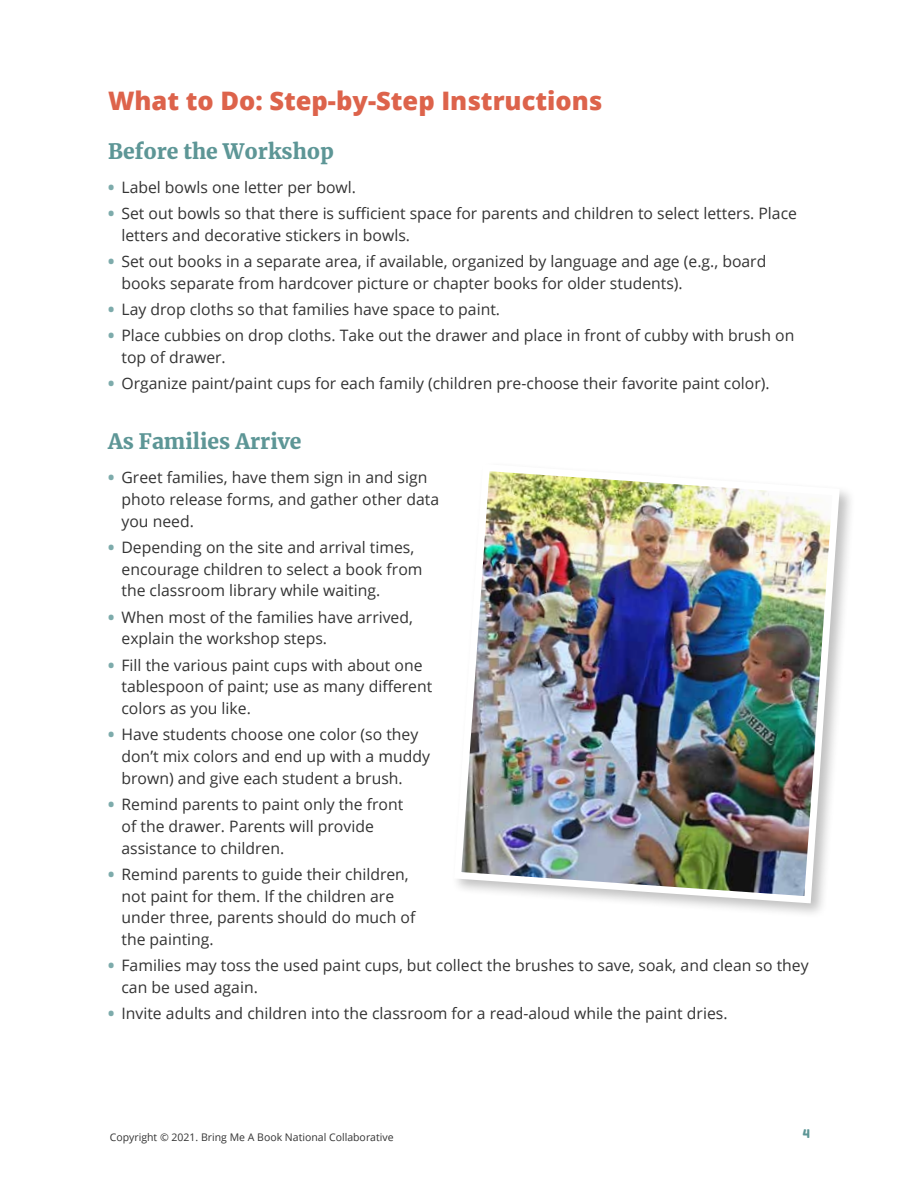
<style>
.page{position:relative;width:918px;height:1188px;background:#fff}
.page>*{position:absolute;margin:0;border:0;box-sizing:border-box;transform-origin:0 0}
.t1{font:800 25.5px "Open Sans";color:#dd634b}
.t2{font:900 21px "Merriweather";color:#5d9696}
.t3{font:15.75px/21.8px "Open Sans";color:#333}
.t4{font:12px "Fredoka One";color:#5d9696}
.t5{font:10.5px "Open Sans";color:#333}
.s1{font-weight:800;color:#7dabab}
</style>
<div class="page">
<div style="left:451px;top:461px;width:405px;height:459px;background:#000;opacity:.25"></div>
<img style="left:451px;top:461px;width:392px;height:446px">
<h1 class="t1" style="left:108px;top:81px;width:496px">What to Do: Step-by-Step Instructions</h1>
<h2 class="t2" style="left:108px;top:137px;width:227px">Before the Workshop</h2>
<p class="t3" style="left:108px;top:176px;width:250px"><span class="s1">•</span> Label bowls one letter per bowl.</p>
<p class="t3" style="left:121px;top:202px;width:677px;text-indent:-13px"><span class="s1">•</span> Set out bowls so that there is sufficient space for parents and children to select letters. Place letters and decorative stickers in bowls.</p>
<p class="t3" style="left:121px;top:250px;width:646px;text-indent:-13px"><span class="s1">•</span> Set out books in a separate area, if available, organized by language and age (e.g., board books separate from hardcover picture or chapter books for older students).</p>
<p class="t3" style="left:108px;top:298px;width:394px"><span class="s1">•</span> Lay drop cloths so that families have space to paint.</p>
<p class="t3" style="left:121px;top:324px;width:674px;text-indent:-13px"><span class="s1">•</span> Place cubbies on drop cloths. Take out the drawer and place in front of cubby with brush on top of drawer.</p>
<p class="t3" style="left:108px;top:372px;width:663px"><span class="s1">•</span> Organize paint/paint cups for each family (children pre-choose their favorite paint color).</p>
<h2 class="t2" style="left:108px;top:427px;width:195px">As Families Arrive</h2>
<p class="t3" style="left:121px;top:466px;width:319px;text-indent:-13px"><span class="s1">•</span> Greet families, have them sign in and sign photo release forms, and gather other data you need.</p>
<p class="t3" style="left:121px;top:536px;width:303px;text-indent:-13px"><span class="s1">•</span> Depending on the site and arrival times, encourage children to select a book from the classroom library while waiting.</p>
<p class="t3" style="left:121px;top:606px;width:293px;text-indent:-13px"><span class="s1">•</span> When most of the families have arrived, explain the workshop steps.</p>
<p class="t3" style="left:121px;top:654px;width:312px;text-indent:-13px"><span class="s1">•</span> Fill the various paint cups with about one tablespoon of paint; use as many different colors as you like.</p>
<p class="t3" style="left:121px;top:723px;width:310px;text-indent:-13px"><span class="s1">•</span> Have students choose one color (so they don’t mix colors and end up with a muddy brown) and give each student a brush.</p>
<p class="t3" style="left:121px;top:793px;width:283px;text-indent:-13px"><span class="s1">•</span> Remind parents to paint only the front of the drawer. Parents will provide assistance to children.</p>
<p class="t3" style="left:121px;top:863px;width:295px;text-indent:-13px"><span class="s1">•</span> Remind parents to guide their children, not paint for them. If the children are under three, parents should do much of the painting.</p>
<p class="t3" style="left:121px;top:954px;width:689px;text-indent:-13px"><span class="s1">•</span> Families may toss the used paint cups, but collect the brushes to save, soak, and clean so they can be used again.</p>
<p class="t3" style="left:108px;top:1002px;width:621px"><span class="s1">•</span> Invite adults and children into the classroom for a read-aloud while the paint dries.</p>
<p class="t5" style="left:110px;top:1130px;width:285px">Copyright © 2021. Bring Me A Book National Collaborative</p>
<p class="t4" style="left:803px;top:1127px;width:9px">4</p>
</div>
